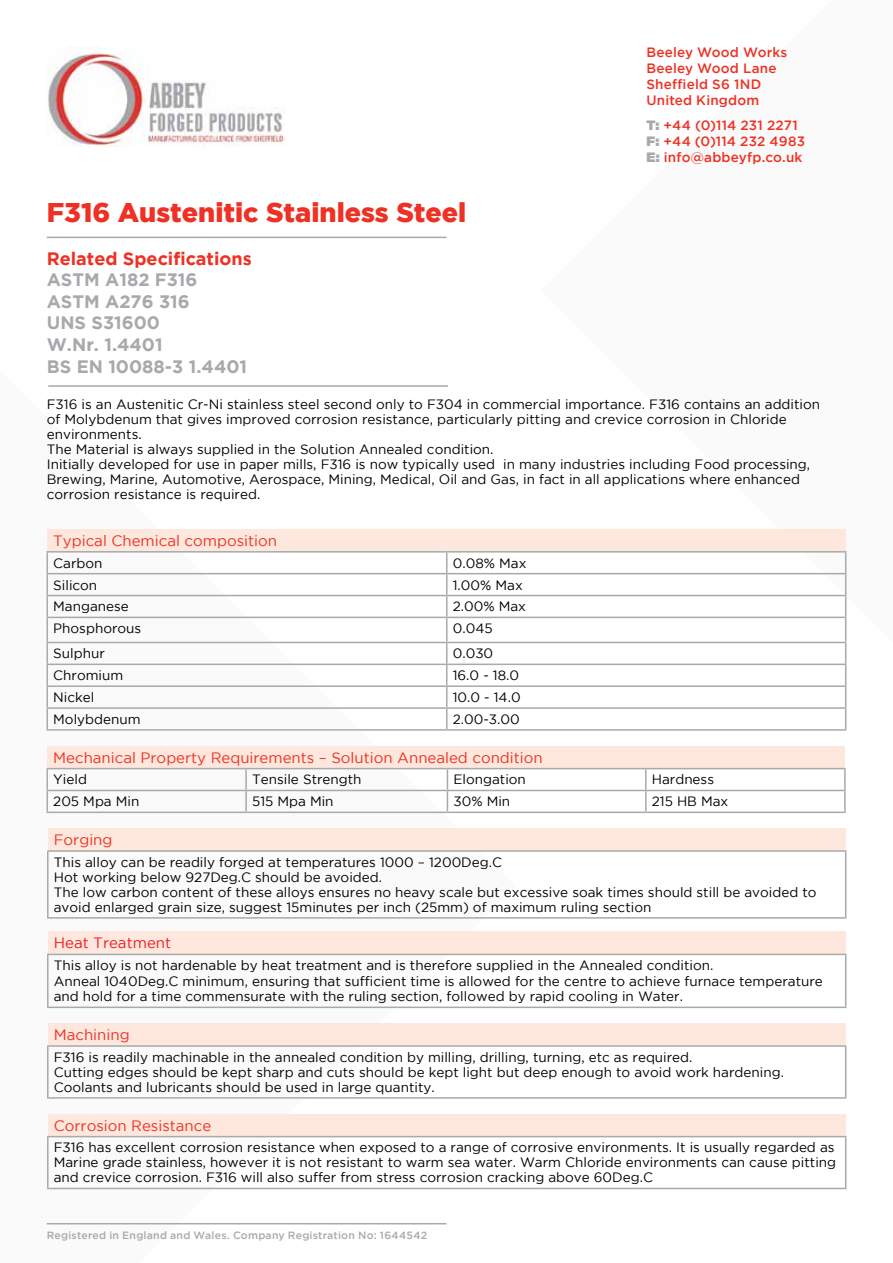
<style>
.page{position:relative;width:893px;height:1263px;background:#fff}
.page>*{position:absolute;margin:0;border:0;box-sizing:border-box;transform-origin:0 0}
.t1{font:900 27px "Gotham";color:#ee3124}
.t2{font:700 18px/21.6px "Gotham";color:#a7a9ac}
.t3{font:700 18px "Gotham";color:#ee3124}
.t4{font:15px "Gotham";color:#ee3124}
.t5{font:15px "Gotham";color:#ed1d24}
.t6{font:13.5px/15px "Gotham";color:#000}
.t7{font:500 13.5px/16.2px "Gotham";letter-spacing:.015em;color:#ee3124}
.t8{font:500 10.5px "Gotham";letter-spacing:.02em;color:#a7a9ac}
.s1{font-family:"Gotham Ultra";font-weight:400;color:#a7a9ac}
</style>
<div class="page">
<svg style="left:46px;top:551px;width:470px;height:674px"></svg>
<svg style="left:541px;top:551px;width:306px;height:92px"></svg>
<hr style="left:47px;top:237px;width:399px;height:1px;background:#a7a9ac">
<hr style="left:47px;top:1223px;width:399px;height:1px;background:#a7a9ac">
<hr style="left:48px;top:385px;width:400px;height:2px;background:#a7a9ac">
<div style="left:48px;top:828px;width:798px;height:23px;background:#fee7dc"></div>
<hr style="left:47px;top:850px;width:799px;height:2px;background:#a7a9ac">
<hr style="left:47px;top:852px;width:2px;height:65px;background:#a7a9ac">
<hr style="left:845px;top:852px;width:1px;height:65px;background:#a7a9ac">
<hr style="left:47px;top:917px;width:799px;height:2px;background:#a7a9ac">
<div style="left:48px;top:1023px;width:798px;height:23px;background:#fee7dc"></div>
<hr style="left:47px;top:1045px;width:799px;height:2px;background:#a7a9ac">
<hr style="left:47px;top:1047px;width:2px;height:50px;background:#a7a9ac">
<hr style="left:845px;top:1047px;width:1px;height:50px;background:#a7a9ac">
<hr style="left:47px;top:1097px;width:799px;height:2px;background:#a7a9ac">
<div style="left:48px;top:1114px;width:798px;height:22px;background:#fee7dc"></div>
<hr style="left:47px;top:1136px;width:799px;height:1px;background:#a7a9ac">
<hr style="left:47px;top:1137px;width:2px;height:51px;background:#a7a9ac">
<hr style="left:845px;top:1137px;width:1px;height:51px;background:#a7a9ac">
<hr style="left:47px;top:1188px;width:799px;height:1px;background:#a7a9ac">
<div style="left:48px;top:931px;width:798px;height:23px;background:#fee7dc"></div>
<hr style="left:47px;top:954px;width:799px;height:1px;background:#a7a9ac">
<hr style="left:47px;top:955px;width:2px;height:51px;background:#a7a9ac">
<hr style="left:845px;top:955px;width:1px;height:51px;background:#a7a9ac">
<hr style="left:47px;top:1006px;width:799px;height:2px;background:#a7a9ac">
<div style="left:47px;top:529px;width:799px;height:23px;background:#fee8dd"></div>
<hr style="left:47px;top:595px;width:400px;height:1px;background:#a7a9ac">
<hr style="left:447px;top:595px;width:399px;height:1px;background:#a7a9ac">
<hr style="left:47px;top:617px;width:400px;height:1px;background:#a7a9ac">
<hr style="left:447px;top:617px;width:399px;height:1px;background:#a7a9ac">
<hr style="left:47px;top:642px;width:400px;height:1px;background:#a7a9ac">
<hr style="left:447px;top:642px;width:399px;height:1px;background:#a7a9ac">
<hr style="left:47px;top:664px;width:400px;height:1px;background:#a7a9ac">
<hr style="left:447px;top:664px;width:399px;height:1px;background:#a7a9ac">
<hr style="left:47px;top:685px;width:400px;height:2px;background:#a7a9ac">
<hr style="left:447px;top:685px;width:399px;height:2px;background:#a7a9ac">
<hr style="left:47px;top:707px;width:400px;height:2px;background:#a7a9ac">
<hr style="left:447px;top:707px;width:399px;height:2px;background:#a7a9ac">
<hr style="left:47px;top:729px;width:400px;height:2px;background:#a7a9ac">
<hr style="left:447px;top:729px;width:399px;height:2px;background:#a7a9ac">
<hr style="left:47px;top:551px;width:400px;height:1px;background:#a7a9ac">
<svg style="left:47px;top:552px;width:1px;height:177px"></svg>
<hr style="left:447px;top:551px;width:399px;height:1px;background:#a7a9ac">
<svg style="left:446px;top:552px;width:1px;height:177px"></svg>
<svg style="left:845px;top:552px;width:1px;height:177px"></svg>
<hr style="left:47px;top:573px;width:400px;height:1px;background:#a7a9ac">
<hr style="left:447px;top:573px;width:399px;height:1px;background:#a7a9ac">
<div style="left:47px;top:746px;width:798px;height:23px;background:#fee7dc"></div>
<hr style="left:47px;top:768px;width:199px;height:1px;background:#a7a9ac">
<hr style="left:246px;top:768px;width:201px;height:1px;background:#a7a9ac">
<hr style="left:245px;top:769px;width:2px;height:21px;background:#a7a9ac">
<hr style="left:447px;top:768px;width:199px;height:1px;background:#a7a9ac">
<hr style="left:646px;top:768px;width:200px;height:1px;background:#a7a9ac">
<hr style="left:645px;top:769px;width:2px;height:21px;background:#a7a9ac">
<hr style="left:844px;top:769px;width:2px;height:21px;background:#a7a9ac">
<hr style="left:47px;top:790px;width:199px;height:1px;background:#a7a9ac">
<svg style="left:47px;top:769px;width:1px;height:42px"></svg>
<hr style="left:246px;top:790px;width:201px;height:1px;background:#a7a9ac">
<hr style="left:245px;top:791px;width:2px;height:20px;background:#a7a9ac">
<hr style="left:447px;top:790px;width:199px;height:1px;background:#a7a9ac">
<svg style="left:447px;top:769px;width:1px;height:42px"></svg>
<hr style="left:646px;top:790px;width:200px;height:1px;background:#a7a9ac">
<hr style="left:645px;top:791px;width:2px;height:20px;background:#a7a9ac">
<hr style="left:844px;top:791px;width:2px;height:20px;background:#a7a9ac">
<hr style="left:47px;top:811px;width:199px;height:2px;background:#a7a9ac">
<hr style="left:246px;top:811px;width:201px;height:2px;background:#a7a9ac">
<hr style="left:447px;top:811px;width:199px;height:2px;background:#a7a9ac">
<hr style="left:646px;top:811px;width:200px;height:2px;background:#a7a9ac">
<img style="left:47px;top:47px;width:238px;height:99px">
<p class="t7" style="left:646px;top:43px;width:142px">Beeley Wood Works<br>Beeley Wood Lane<br>Sheffield S6 1ND<br>United Kingdom</p>
<p class="t7" style="left:646px;top:117px;width:160px"><span class="s1">T:</span> +44 (0)114 231 2271<br><span class="s1">F:</span> +44 (0)114 232 4983<br><span class="s1">E:</span> info@abbeyfp.co.uk</p>
<h1 class="t1" style="left:47px;top:197px;width:421px">F316 Austenitic Stainless Steel</h1>
<h2 class="t3" style="left:47px;top:248px;width:206px">Related Specifications</h2>
<h2 class="t2" style="left:47px;top:269px;width:202px">ASTM A182 F316<br>ASTM A276 316<br>UNS S31600<br>W.Nr. 1.4401<br>BS EN 10088-3 1.4401</h2>
<p class="t6" style="left:47px;top:396px;width:775px">F316 is an Austenitic Cr-Ni stainless steel second only to F304 in commercial importance. F316 contains an addition of Molybdenum that gives improved corrosion resistance, particularly pitting and crevice corrosion in Chloride environments.<br>The Material is always supplied in the Solution Annealed condition.<br>Initially developed for use in paper mills, F316 is now typically used in many industries including Food processing, Brewing, Marine, Automotive, Aerospace, Mining, Medical, Oil and Gas, in fact in all applications where enhanced corrosion resistance is required.</p>
<p class="t4" style="left:53px;top:532px;width:225px">Typical Chemical composition</p>
<p class="t6" style="left:53px;top:555px;width:51px">Carbon</p>
<p class="t6" style="left:453px;top:555px;width:75px">0.08% Max</p>
<p class="t6" style="left:53px;top:577px;width:46px">Silicon</p>
<p class="t6" style="left:453px;top:577px;width:72px">1.00% Max</p>
<p class="t6" style="left:53px;top:599px;width:77px">Manganese</p>
<p class="t6" style="left:453px;top:599px;width:75px">2.00% Max</p>
<p class="t6" style="left:53px;top:621px;width:90px">Phosphorous</p>
<p class="t6" style="left:453px;top:621px;width:41px">0.045</p>
<p class="t6" style="left:53px;top:646px;width:53px">Sulphur</p>
<p class="t6" style="left:453px;top:646px;width:42px">0.030</p>
<p class="t6" style="left:53px;top:668px;width:72px">Chromium</p>
<p class="t6" style="left:453px;top:668px;width:68px">16.0 - 18.0</p>
<p class="t6" style="left:53px;top:689px;width:43px">Nickel</p>
<p class="t6" style="left:453px;top:689px;width:69px">10.0 - 14.0</p>
<p class="t6" style="left:53px;top:711px;width:89px">Molybdenum</p>
<p class="t6" style="left:453px;top:711px;width:69px">2.00-3.00</p>
<p class="t4" style="left:53px;top:749px;width:491px">Mechanical Property Requirements – Solution Annealed condition</p>
<p class="t6" style="left:53px;top:772px;width:35px">Yield</p>
<p class="t6" style="left:252px;top:772px;width:111px">Tensile Strength</p>
<p class="t6" style="left:453px;top:772px;width:74px">Elongation</p>
<p class="t6" style="left:652px;top:772px;width:64px">Hardness</p>
<p class="t6" style="left:53px;top:794px;width:88px">205 Mpa Min</p>
<p class="t6" style="left:252px;top:794px;width:83px">515 Mpa Min</p>
<p class="t6" style="left:453px;top:794px;width:58px">30% Min</p>
<p class="t6" style="left:652px;top:794px;width:78px">215 HB Max</p>
<p class="t4" style="left:54px;top:831px;width:60px">Forging</p>
<p class="t6" style="left:54px;top:854px;width:764px">This alloy can be readily forged at temperatures 1000 – 1200Deg.C<br>Hot working below 927Deg.C should be avoided.<br>The low carbon content of these alloys ensures no heavy scale but excessive soak times should still be avoided to avoid enlarged grain size, suggest 15minutes per inch (25mm) of maximum ruling section</p>
<p class="t5" style="left:54px;top:935px;width:119px">Heat Treatment</p>
<p class="t6" style="left:54px;top:957px;width:771px;line-height:15.5px">This alloy is not hardenable by heat treatment and is therefore supplied in the Annealed condition.<br>Anneal 1040Deg.C minimum, ensuring that sufficient time is allowed for the centre to achieve furnace temperature and hold for a time commensurate with the ruling section, followed by rapid cooling in Water.</p>
<p class="t4" style="left:54px;top:1026px;width:77px">Machining</p>
<p class="t6" style="left:54px;top:1049px;width:732px">F316 is readily machinable in the annealed condition by milling, drilling, turning, etc as required.<br>Cutting edges should be kept sharp and cuts should be kept light but deep enough to avoid work hardening.<br>Coolants and lubricants should be used in large quantity.</p>
<p class="t4" style="left:54px;top:1117px;width:159px">Corrosion Resistance</p>
<p class="t6" style="left:54px;top:1140px;width:784px">F316 has excellent corrosion resistance when exposed to a range of corrosive environments. It is usually regarded as<br>Marine grade stainless, however it is not resistant to warm sea water. Warm Chloride environments can cause pitting and crevice corrosion. F316 will also suffer from stress corrosion cracking above 60Deg.C</p>
<p class="t8" style="left:47px;top:1229px;width:382px">Registered in England and Wales. Company Registration No: 1644542</p>
</div>
